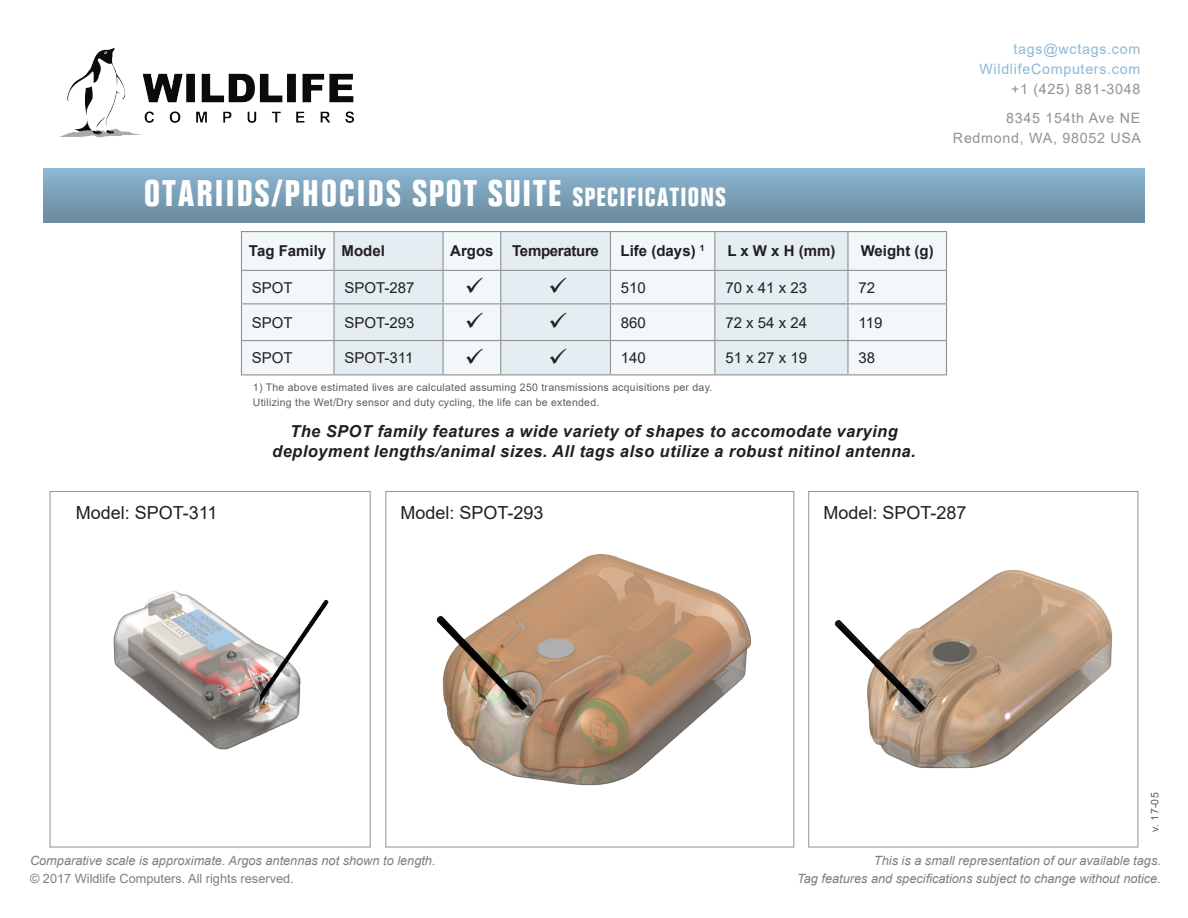
<style>
.page{position:relative;width:1188px;height:918px;background:#fff}
.page>*{position:absolute;margin:0;border:0;box-sizing:border-box;transform-origin:0 0}
.t1{font:700 condensed 36px "Folio";letter-spacing:.065em;color:#fff}
.Image_Title__big{font:18px "Arial";color:#231f20}
.Feature_Highlights{font:italic 700 16.5px/19.8px "Arial";letter-spacing:.025em;color:#231f20;text-align:center}
.t2{font:15px "Arial";color:#231f20}
.t3{font:700 15px "Arial";color:#231f20}
.t4{font:700 15px "Arial";letter-spacing:-.02em;color:#231f20}
.t5{font:14.25px/29px "Arial";letter-spacing:.05em;color:#939192;text-align:center}
.t6{font:14.25px/20px "Arial";letter-spacing:.05em;color:#8db8d6;text-align:right}
.t7{font:italic 12.75px/18px "Arial";color:#817d7d;text-align:right}
.t8{font:12.75px "Arial";color:#817d7d}
.Table_Footnotes{font:10.5px/15px "Arial";letter-spacing:.025em;color:#5e5b59}
.s1{font-size:25.5px}
</style>
<div class="page">
<img style="left:60px;top:48px;width:295px;height:90px">
<div style="left:43px;top:168px;width:1102px;height:54px;background:linear-gradient(to bottom,#8cb7d4,#6c8b9f)"></div>
<img style="left:113px;top:591px;width:216px;height:159px">
<img style="left:436px;top:554px;width:316px;height:232px">
<img style="left:834px;top:570px;width:279px;height:199px">
<div style="left:50px;top:491px;width:321px;height:356px;border:1px solid #939192"></div>
<div style="left:385px;top:491px;width:409px;height:356px;border:1px solid #939192"></div>
<div style="left:808px;top:491px;width:330px;height:356px;border:1px solid #939192"></div>
<div style="left:242px;top:232px;width:704px;height:142px;background:#f2f7f9"></div>
<svg style="left:335px;top:232px;width:512px;height:142px;fill:#e4edf2"></svg>
<hr style="left:241px;top:231px;width:93px;height:1px;background:#939192">
<hr style="left:241px;top:232px;width:1px;height:38px;background:#939192">
<hr style="left:334px;top:231px;width:109px;height:1px;background:#939192">
<hr style="left:333px;top:232px;width:2px;height:38px;background:#939192">
<hr style="left:443px;top:231px;width:58px;height:1px;background:#939192">
<hr style="left:443px;top:232px;width:1px;height:38px;background:#939192">
<hr style="left:501px;top:231px;width:109px;height:1px;background:#939192">
<hr style="left:500px;top:232px;width:1px;height:38px;background:#939192">
<hr style="left:610px;top:231px;width:105px;height:1px;background:#939192">
<hr style="left:610px;top:232px;width:1px;height:38px;background:#939192">
<hr style="left:715px;top:231px;width:133px;height:1px;background:#939192">
<hr style="left:714px;top:232px;width:1px;height:38px;background:#939192">
<hr style="left:848px;top:231px;width:99px;height:1px;background:#939192">
<hr style="left:847px;top:232px;width:2px;height:38px;background:#939192">
<hr style="left:946px;top:232px;width:1px;height:38px;background:#939192">
<hr style="left:241px;top:270px;width:93px;height:1px;background:#939192">
<hr style="left:241px;top:271px;width:1px;height:32px;background:#939192">
<hr style="left:334px;top:270px;width:109px;height:1px;background:#939192">
<hr style="left:333px;top:271px;width:2px;height:32px;background:#939192">
<hr style="left:443px;top:270px;width:58px;height:1px;background:#939192">
<hr style="left:443px;top:271px;width:1px;height:32px;background:#939192">
<hr style="left:501px;top:270px;width:109px;height:1px;background:#939192">
<hr style="left:500px;top:271px;width:1px;height:32px;background:#939192">
<hr style="left:610px;top:270px;width:105px;height:1px;background:#939192">
<hr style="left:610px;top:271px;width:1px;height:32px;background:#939192">
<hr style="left:715px;top:270px;width:133px;height:1px;background:#939192">
<hr style="left:714px;top:271px;width:1px;height:32px;background:#939192">
<hr style="left:848px;top:270px;width:99px;height:1px;background:#939192">
<hr style="left:847px;top:271px;width:2px;height:32px;background:#939192">
<hr style="left:946px;top:271px;width:1px;height:32px;background:#939192">
<hr style="left:241px;top:303px;width:93px;height:1px;background:#939192">
<hr style="left:241px;top:304px;width:1px;height:36px;background:#939192">
<hr style="left:334px;top:303px;width:109px;height:1px;background:#939192">
<hr style="left:333px;top:304px;width:2px;height:36px;background:#939192">
<hr style="left:443px;top:303px;width:58px;height:1px;background:#939192">
<hr style="left:443px;top:304px;width:1px;height:36px;background:#939192">
<hr style="left:501px;top:303px;width:109px;height:1px;background:#939192">
<hr style="left:500px;top:304px;width:1px;height:36px;background:#939192">
<hr style="left:610px;top:303px;width:105px;height:1px;background:#939192">
<hr style="left:610px;top:304px;width:1px;height:36px;background:#939192">
<hr style="left:715px;top:303px;width:133px;height:1px;background:#939192">
<hr style="left:714px;top:304px;width:1px;height:36px;background:#939192">
<hr style="left:848px;top:303px;width:99px;height:1px;background:#939192">
<hr style="left:847px;top:304px;width:2px;height:36px;background:#939192">
<hr style="left:946px;top:304px;width:1px;height:36px;background:#939192">
<hr style="left:241px;top:340px;width:93px;height:1px;background:#939192">
<hr style="left:241px;top:341px;width:1px;height:33px;background:#939192">
<hr style="left:334px;top:340px;width:109px;height:1px;background:#939192">
<hr style="left:333px;top:341px;width:2px;height:33px;background:#939192">
<hr style="left:443px;top:340px;width:58px;height:1px;background:#939192">
<hr style="left:443px;top:341px;width:1px;height:33px;background:#939192">
<hr style="left:501px;top:340px;width:109px;height:1px;background:#939192">
<hr style="left:500px;top:341px;width:1px;height:33px;background:#939192">
<hr style="left:610px;top:340px;width:105px;height:1px;background:#939192">
<hr style="left:610px;top:341px;width:1px;height:33px;background:#939192">
<hr style="left:715px;top:340px;width:133px;height:1px;background:#939192">
<hr style="left:714px;top:341px;width:1px;height:33px;background:#939192">
<hr style="left:848px;top:340px;width:99px;height:1px;background:#939192">
<hr style="left:847px;top:341px;width:2px;height:33px;background:#939192">
<hr style="left:946px;top:341px;width:1px;height:33px;background:#939192">
<hr style="left:241px;top:374px;width:93px;height:1px;background:#939192">
<hr style="left:334px;top:374px;width:109px;height:1px;background:#939192">
<hr style="left:443px;top:374px;width:58px;height:1px;background:#939192">
<hr style="left:501px;top:374px;width:109px;height:1px;background:#939192">
<hr style="left:610px;top:374px;width:105px;height:1px;background:#939192">
<hr style="left:715px;top:374px;width:133px;height:1px;background:#939192">
<hr style="left:848px;top:374px;width:99px;height:1px;background:#939192">
<svg style="left:466px;top:278px;width:17px;height:15px"></svg>
<svg style="left:550px;top:278px;width:16px;height:15px"></svg>
<svg style="left:466px;top:313px;width:17px;height:16px"></svg>
<svg style="left:550px;top:313px;width:16px;height:16px"></svg>
<svg style="left:466px;top:348px;width:17px;height:16px"></svg>
<svg style="left:550px;top:348px;width:16px;height:16px"></svg>
<p class="t1" style="left:144px;top:173px;width:583px">OTARIIDS/PHOCIDS SPOT SUITE <span class="s1">SPECIFICATIONS</span></p>
<p class="t3" style="left:249px;top:241px;width:79px">Tag Family</p>
<p class="t3" style="left:342px;top:241px;width:45px">Model</p>
<p class="t3" style="left:450px;top:241px;width:45px">Argos</p>
<p class="t4" style="left:512px;top:241px;width:88px">Temperature</p>
<p class="t3" style="left:621px;top:241px;width:86px">Life (days) <sup>1</sup></p>
<p class="t3" style="left:727px;top:241px;width:110px">L x W x H (mm)</p>
<p class="t3" style="left:861px;top:241px;width:75px">Weight (g)</p>
<p class="t2" style="left:252px;top:277px;width:42px">SPOT</p>
<p class="t2" style="left:345px;top:277px;width:72px">SPOT-287</p>
<p class="t2" style="left:621px;top:277px;width:27px">510</p>
<p class="t2" style="left:725px;top:277px;width:83px">70 x 41 x 23</p>
<p class="t2" style="left:858px;top:277px;width:18px">72</p>
<p class="t2" style="left:252px;top:312px;width:42px">SPOT</p>
<p class="t2" style="left:345px;top:312px;width:72px">SPOT-293</p>
<p class="t2" style="left:621px;top:312px;width:27px">860</p>
<p class="t2" style="left:725px;top:312px;width:83px">72 x 54 x 24</p>
<p class="t2" style="left:858px;top:312px;width:25px">119</p>
<p class="t2" style="left:252px;top:348px;width:42px">SPOT</p>
<p class="t2" style="left:345px;top:348px;width:70px">SPOT-311</p>
<p class="t2" style="left:621px;top:348px;width:27px">140</p>
<p class="t2" style="left:725px;top:348px;width:83px">51 x 27 x 19</p>
<p class="t2" style="left:858px;top:348px;width:18px">38</p>
<p class="Table_Footnotes" style="left:253px;top:379px;width:461px">1) The above estimated lives are calculated assuming 250 transmissions acquisitions per day.<br>Utilizing the Wet/Dry sensor and duty cycling, the life can be extended.</p>
<p class="Feature_Highlights" style="left:272px;top:422px;width:645px">The SPOT family features a wide variety of shapes to accomodate varying deployment lengths/animal sizes. All tags also utilize a robust nitinol antenna.</p>
<p class="t6" style="left:979px;top:39px;width:162px">tags@wctags.com<br>WildlifeComputers.com</p>
<p class="t5" style="left:1006px;top:74px;width:136px">+1 (425) 881-3048<br>8345 154th Ave NE</p>
<p class="t5" style="left:953px;top:123px;width:190px">Redmond, WA, 98052 USA</p>
<p class="Image_Title__big" style="left:76px;top:501px;width:143px">Model: SPOT-311</p>
<p class="Image_Title__big" style="left:400px;top:501px;width:145px">Model: SPOT-293</p>
<p class="Image_Title__big" style="left:823px;top:501px;width:145px">Model: SPOT-287</p>
<p class="Table_Footnotes" style="left:1147px;top:832px;width:40px;rotate:-90deg">v. 17-05</p>
<p class="t7" style="left:30px;top:852px;width:407px">Comparative scale is approximate. Argos antennas not shown to length.</p>
<p class="t8" style="left:30px;top:870px;width:265px">© 2017 Wildlife Computers. All rights reserved.</p>
<p class="t7" style="left:797px;top:852px;width:365px">This is a small representation of our available tags.<br>Tag features and specifications subject to change without notice.</p>
</div>
